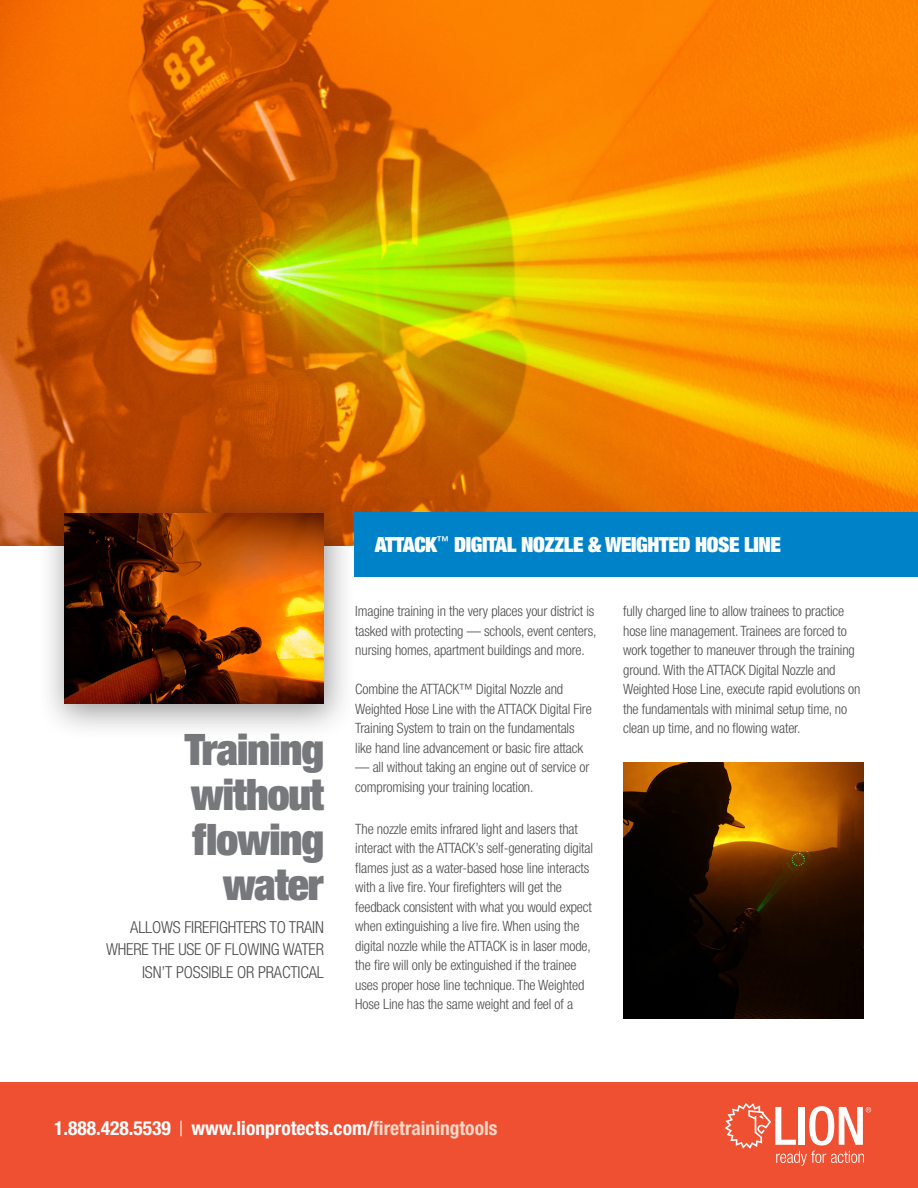
<style>
.page{position:relative;width:918px;height:1188px;background:#fff}
.page>*{position:absolute;margin:0;border:0;box-sizing:border-box;transform-origin:0 0}
.t1{font:900 condensed 43.5px/45px "Helvetica Neue LT Std";letter-spacing:-.02em;color:#76787b;text-align:justify}
.t2{font:900 condensed 21px "Helvetica Neue LT Std";letter-spacing:-.02em;color:#fff}
.t3{font:700 condensed 19.5px "Helvetica Neue LT Std";color:#fff}
.t4{font:300 condensed 16.5px/22.5px "Helvetica Neue LT Std";letter-spacing:-.01em;color:#4b4c4d;text-align:right}
.t5{font:300 condensed 14.25px/19.5px "Helvetica Neue LT Std";letter-spacing:-.01em;color:#4b4c4d}
.s1{font-weight:300;font-size:21px}
.s2{color:#fcd8c7}
</style>
<div class="page">
<img style="left:0;top:0;width:918px;height:545px">
<div style="left:354px;top:513px;width:564px;height:64px;background:#0082c8"></div>
<div style="left:0;top:1083px;width:918px;height:105px;background:#ef5032"></div>
<svg style="left:725px;top:1103px;width:146px;height:63px"></svg>
<div style="left:37px;top:489px;width:319px;height:251px;background:#231f20;opacity:.45"></div>
<img style="left:64px;top:513px;width:259px;height:191px">
<img style="left:623px;top:763px;width:241px;height:255px">
<p class="t1" style="left:185px;top:726px;width:141px">Training without flowing</p>
<p class="t1" style="left:223px;top:861px;width:103px">water</p>
<p class="t4" style="left:106px;top:915px;width:219px">ALLOWS FIREFIGHTERS TO TRAIN<br>WHERE THE USE OF FLOWING WATER<br>ISN’T POSSIBLE OR PRACTICAL</p>
<p class="t2" style="left:375px;top:532px;width:408px">ATTACK<sup>™</sup> DIGITAL NOZZLE &amp; WEIGHTED HOSE LINE</p>
<p class="t5" style="left:355px;top:601px;width:243px">Imagine training in the very places your district is tasked with protecting — schools, event centers, nursing homes, apartment buildings and more.</p>
<p class="t5" style="left:355px;top:679px;width:238px">Combine the ATTACK™ Digital Nozzle and Weighted Hose Line with the ATTACK Digital Fire Training System to train on the fundamentals like hand line advancement or basic fire attack</p>
<p class="t5" style="left:355px;top:757px;width:235px">— all without taking an engine out of service or compromising your training location.</p>
<p class="t5" style="left:355px;top:819px;width:239px">The nozzle emits infrared light and lasers that interact with the ATTACK’s self-generating digital flames just as a water-based hose line interacts with a live fire. Your firefighters will get the feedback consistent with what you would expect when extinguishing a live fire. When using the digital nozzle while the ATTACK is in laser mode, the fire will only be extinguished if the trainee uses proper hose line technique. The Weighted Hose Line has the same weight and feel of a</p>
<p class="t5" style="left:623px;top:601px;width:239px">fully charged line to allow trainees to practice hose line management. Trainees are forced to work together to maneuver through the training ground. With the ATTACK Digital Nozzle and Weighted Hose Line, execute rapid evolutions on the fundamentals with minimal setup time, no clean up time, and no flowing water.</p>
<p class="t3" style="left:54px;top:1116px;width:445px">1.888.428.5539 <span class="s1">|</span> www.lionprotects.com/<span class="s2">firetrainingtools</span></p>
</div>
